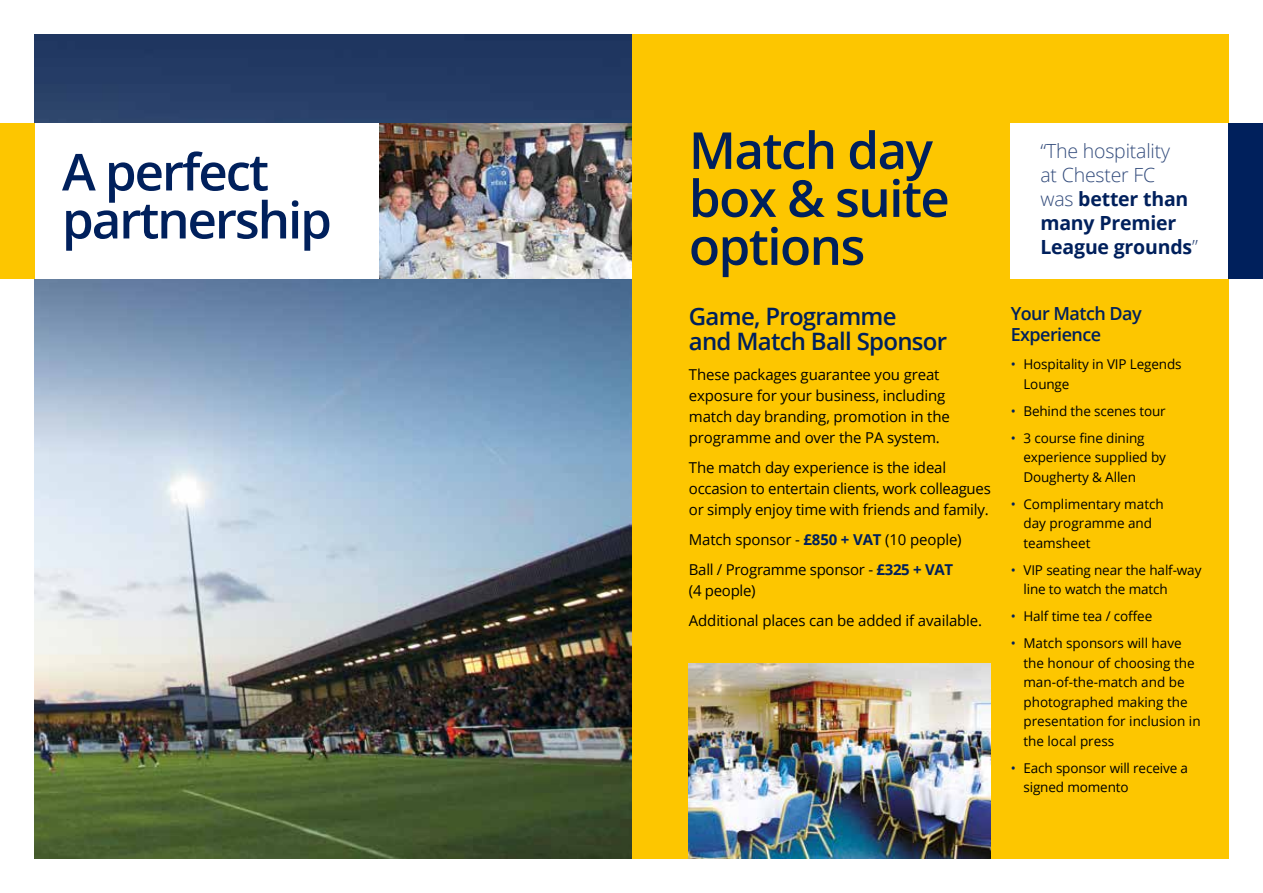
<style>
.page{position:relative;width:1263px;height:893px;background:#fff}
.page>*{position:absolute;margin:0;border:0;box-sizing:border-box;transform-origin:0 0}
.t1{font:600 51px/48px "Open Sans";letter-spacing:-.03em;color:#00205c}
.t2{font:600 24px/25.5px "Open Sans";letter-spacing:-.03em;color:#00205c}
.t3{font:700 19.5px/24px "Open Sans";letter-spacing:-.01em;color:#00205c}
.t4{font:600 18px/21px "Open Sans";letter-spacing:-.03em;color:#00205c}
.t5{font:15px/21px "Open Sans";letter-spacing:-.01em;color:#000}
.t6{font:13.5px/19.5px "Open Sans";letter-spacing:-.01em;color:#000}
.s1{font-weight:700;color:#00205c}
.s2{font-weight:300;color:#334c7c}
.s3{color:#00205c}
</style>
<div class="page">
<div style="left:631px;top:34px;width:598px;height:825px;background:#fdc600"></div>
<img style="left:34px;top:34px;width:597px;height:825px">
<div style="left:34px;top:123px;width:374px;height:156px;background:#fff"></div>
<div style="left:0;top:123px;width:34px;height:156px;background:#fdc600"></div>
<div style="left:1011px;top:123px;width:218px;height:156px;background:#fff"></div>
<div style="left:1229px;top:123px;width:34px;height:156px;background:#00205c"></div>
<img style="left:689px;top:663px;width:302px;height:196px">
<img style="left:379px;top:123px;width:252px;height:156px">
<h1 class="t1" style="left:62px;top:147px;width:271px">A perfect partnership</h1>
<h1 class="t1" style="left:689px;top:125px;width:262px">Match day box &amp; suite options</h1>
<h2 class="t2" style="left:689px;top:303px;width:260px">Game, Programme<br>and Match Ball Sponsor</h2>
<p class="t5" style="left:689px;top:364px;width:262px">These packages guarantee you great exposure for your business, including match day branding, promotion in the programme and over the PA system.</p>
<p class="t5" style="left:689px;top:457px;width:303px">The match day experience is the ideal occasion to entertain clients, work colleagues or simply enjoy time with friends and family.</p>
<p class="t5" style="left:689px;top:524px;width:274px;line-height:30px">Match sponsor - <span class="s1">£850 + VAT</span> (10 people)<br>Ball / Programme sponsor - <span class="s1">£325 + VAT</span></p>
<p class="t5" style="left:689px;top:575px;width:295px;line-height:30px">(4 people)<br>Additional places can be added if available.</p>
<h3 class="t3" style="left:1040px;top:138px;width:159px"><span class="s2">“The hospitality<br>at Chester FC<br>was</span> better than many Premier<br>League grounds<span class="s2">”</span></h3>
<h3 class="t4" style="left:1011px;top:303px;width:132px">Your Match Day<br>Experience</h3>
<p class="t6" style="left:1023px;top:354px;width:160px;text-indent:-13px"><span class="s3">•</span> Hospitality in VIP Legends<br>Lounge</p>
<p class="t6" style="left:1011px;top:401px;width:157px"><span class="s3">•</span> Behind the scenes tour</p>
<p class="t6" style="left:1023px;top:428px;width:144px;text-indent:-13px"><span class="s3">•</span> 3 course fine dining experience supplied by<br>Dougherty &amp; Allen</p>
<p class="t6" style="left:1023px;top:494px;width:142px;text-indent:-13px"><span class="s3">•</span> Complimentary match day programme and teamsheet</p>
<p class="t6" style="left:1023px;top:560px;width:180px;text-indent:-13px"><span class="s3">•</span> VIP seating near the half-way line to watch the match</p>
<p class="t6" style="left:1011px;top:606px;width:143px"><span class="s3">•</span> Half time tea / coffee</p>
<p class="t6" style="left:1023px;top:633px;width:179px;text-indent:-13px"><span class="s3">•</span> Match sponsors will have the honour of choosing the man-of-the-match and be photographed making the presentation for inclusion in the local press</p>
<p class="t6" style="left:1023px;top:758px;width:166px;text-indent:-13px"><span class="s3">•</span> Each sponsor will receive a signed momento</p>
</div>
